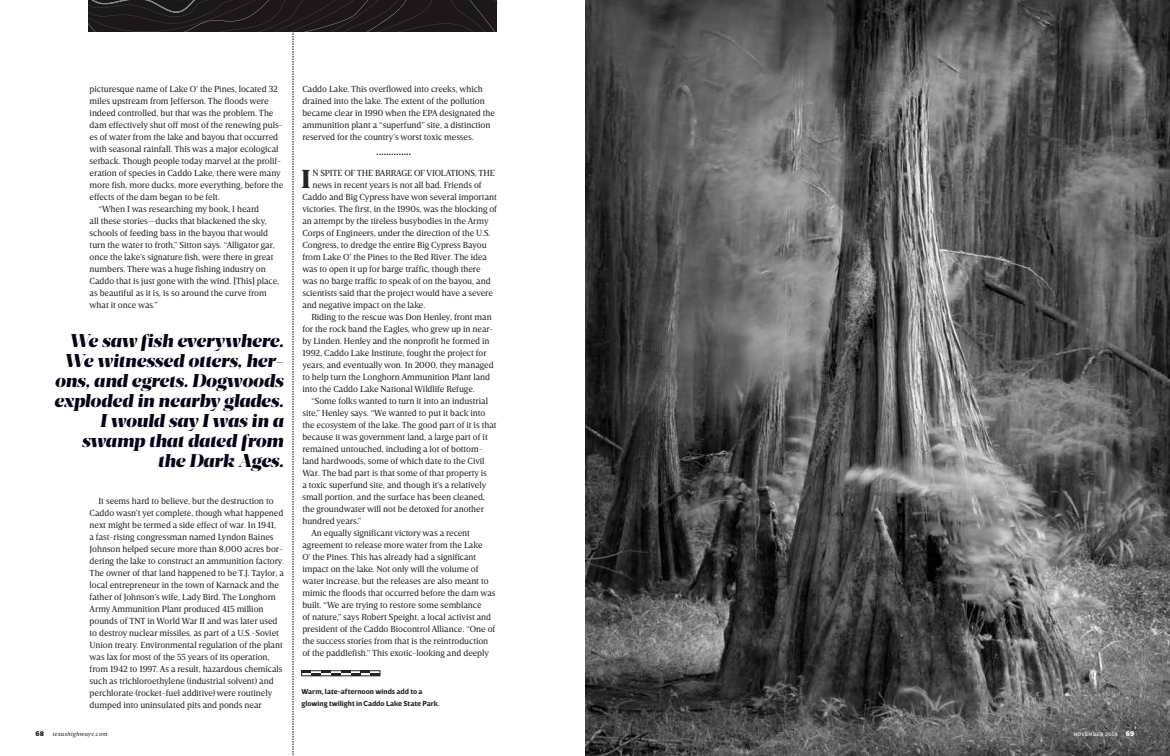
<style>
.page{position:relative;width:1170px;height:756px;background:#fff}
.page>*{position:absolute;margin:0;border:0;box-sizing:border-box;transform-origin:0 0}
.t1{font:900 26.6px "Breve Text";color:#242424}
.t2{font:italic 18px/20px "Breve Display";color:#0a0018;text-align:right}
.t3{font:9px/12px "Breve Text";letter-spacing:-.005em;color:#242424}
.t4{font:700 7.5px/12px "Breve Sans Text";color:#242424}
.t5{font:900 7px "Breve Sans Text";color:#fff}
.t6{font:italic 6px "Breve Text";letter-spacing:.045em;color:#242424}
.t7{font:5px "Breve Slab Text";letter-spacing:.095em;color:#fff}
.s1{font-family:"Breve Sans Text";font-weight:900;font-style:normal;font-size:7px}
</style>
<div class="page">
<img style="left:585px;top:0;width:585px;height:756px">
<svg style="left:88px;top:0;width:409px;height:755px"></svg>
<p class="t3" style="left:90px;top:83px;width:190px">picturesque name of Lake O’ the Pines, located 32</p>
<p class="t3" style="left:90px;top:95px;width:180px">miles upstream from Jefferson. The floods were</p>
<p class="t3" style="left:90px;top:107px;width:185px">indeed controlled, but that was the problem. The</p>
<p class="t3" style="left:90px;top:119px;width:195px">dam effectively shut off most of the renewing puls-</p>
<p class="t3" style="left:90px;top:131px;width:190px">es of water from the lake and bayou that occurred</p>
<p class="t3" style="left:90px;top:143px;width:190px">with seasonal rainfall. This was a major ecological</p>
<p class="t3" style="left:90px;top:155px;width:193px">setback. Though people today marvel at the prolif-</p>
<p class="t3" style="left:90px;top:167px;width:193px">eration of species in Caddo Lake, there were many</p>
<p class="t3" style="left:90px;top:179px;width:195px">more fish, more ducks, more everything, before the</p>
<p class="t3" style="left:90px;top:191px;width:132px">effects of the dam began to be felt.</p>
<p class="t3" style="left:99px;top:203px;width:162px">“When I was researching my book, I heard</p>
<p class="t3" style="left:90px;top:215px;width:179px">all these stories—ducks that blackened the sky,</p>
<p class="t3" style="left:90px;top:227px;width:180px">schools of feeding bass in the bayou that would</p>
<p class="t3" style="left:90px;top:239px;width:187px">turn the water to froth,” Sitton says. “Alligator gar,</p>
<p class="t3" style="left:90px;top:251px;width:185px">once the lake’s signature fish, were there in great</p>
<p class="t3" style="left:90px;top:263px;width:178px">numbers. There was a huge fishing industry on</p>
<p class="t3" style="left:90px;top:275px;width:191px">Caddo that is just gone with the wind. [This] place,</p>
<p class="t3" style="left:90px;top:287px;width:179px">as beautiful as it is, is so around the curve from</p>
<p class="t3" style="left:90px;top:299px;width:70px">what it once was.”</p>
<h2 class="t2" style="left:54px;top:331px;width:231px">We saw fish everywhere.<br>We witnessed otters, her&shy;ons, and egrets. Dogwoods exploded in nearby glades.<br>I would say I was in a swamp that dated from the Dark Ages.</h2>
<p class="t3" style="left:90px;top:495px;width:196px;text-indent:9px">It seems hard to believe, but the destruction to Caddo wasn’t yet complete, though what happened next might be termed a side effect of war. In 1941,<br>a fast-rising congressman named Lyndon Baines Johnson helped secure more than 8,000 acres bor&shy;dering the lake to construct an ammunition factory.<br>The owner of that land happened to be T.J. Taylor, a local entrepreneur in the town of Karnack and the father of Johnson’s wife, Lady Bird. The Longhorn Army Ammunition Plant produced 415 million pounds of TNT in World War II and was later used to destroy nuclear missiles, as part of a U.S.-Soviet Union treaty. Environmental regulation of the plant was lax for most of the 55 years of its operation, from 1942 to 1997. As a result, hazardous chemicals such as trichloroethylene (industrial solvent) and perchlorate (rocket-fuel additive) were routinely dumped into uninsulated pits and ponds near</p>
<p class="t6" style="left:36px;top:730px;width:73px"><span class="s1">68</span> texashighways.com</p>
<p class="t3" style="left:302px;top:83px;width:194px">Caddo Lake. This overflowed into creeks, which drained into the lake. The extent of the pollution became clear in 1990 when the EPA designated the ammunition plant a “superfund” site, a distinction reserved for the country’s worst toxic messes.</p>
<h1 class="t1" style="left:301px;top:164px;width:11px">I</h1>
<p class="t3" style="left:312px;top:167px;width:184px">N SPITE OF THE BARRAGE OF VIOLATIONS, THE</p>
<p class="t3" style="left:312px;top:179px;width:171px">news in recent years is not all bad. Friends of</p>
<p class="t3" style="left:302px;top:191px;width:196px">Caddo and Big Cypress have won several important</p>
<p class="t3" style="left:302px;top:203px;width:196px">victories. The first, in the 1990s, was the blocking of</p>
<p class="t3" style="left:302px;top:215px;width:188px">an attempt by the tireless busybodies in the Army</p>
<p class="t3" style="left:302px;top:227px;width:190px">Corps of Engineers, under the direction of the U.S.</p>
<p class="t3" style="left:302px;top:239px;width:186px">Congress, to dredge the entire Big Cypress Bayou</p>
<p class="t3" style="left:302px;top:251px;width:186px">from Lake O’ the Pines to the Red River. The idea</p>
<p class="t3" style="left:302px;top:263px;width:180px">was to open it up for barge traffic, though there</p>
<p class="t3" style="left:302px;top:275px;width:190px">was no barge traffic to speak of on the bayou, and</p>
<p class="t3" style="left:302px;top:287px;width:192px">scientists said that the project would have a severe</p>
<p class="t3" style="left:302px;top:299px;width:124px">and negative impact on the lake.</p>
<p class="t3" style="left:311px;top:311px;width:182px">Riding to the rescue was Don Henley, front man</p>
<p class="t3" style="left:302px;top:323px;width:193px">for the rock band the Eagles, who grew up in near-</p>
<p class="t3" style="left:302px;top:335px;width:189px">by Linden. Henley and the nonprofit he formed in</p>
<p class="t3" style="left:302px;top:347px;width:186px">1992, Caddo Lake Institute, fought the project for</p>
<p class="t3" style="left:302px;top:359px;width:193px">years, and eventually won. In 2000, they managed</p>
<p class="t3" style="left:302px;top:371px;width:189px">to help turn the Longhorn Ammunition Plant land</p>
<p class="t3" style="left:302px;top:383px;width:174px">into the Caddo Lake National Wildlife Refuge.</p>
<p class="t3" style="left:311px;top:395px;width:178px">“Some folks wanted to turn it into an industrial</p>
<p class="t3" style="left:302px;top:407px;width:184px">site,” Henley says. “We wanted to put it back into</p>
<p class="t3" style="left:302px;top:419px;width:196px">the ecosystem of the lake. The good part of it is that</p>
<p class="t3" style="left:302px;top:431px;width:187px">because it was government land, a large part of it</p>
<p class="t3" style="left:302px;top:443px;width:182px">remained untouched, including a lot of bottom-</p>
<p class="t3" style="left:302px;top:455px;width:184px">land hardwoods, some of which date to the Civil</p>
<p class="t3" style="left:302px;top:467px;width:186px">War. The bad part is that some of that property is</p>
<p class="t3" style="left:302px;top:479px;width:185px">a toxic superfund site, and though it's a relatively</p>
<p class="t3" style="left:302px;top:491px;width:184px">small portion, and the surface has been cleaned,</p>
<p class="t3" style="left:302px;top:503px;width:183px">the groundwater will not be detoxed for another</p>
<p class="t3" style="left:302px;top:515px;width:60px">hundred years.”</p>
<p class="t3" style="left:311px;top:527px;width:160px">An equally significant victory was a recent</p>
<p class="t3" style="left:302px;top:539px;width:182px">agreement to release more water from the Lake</p>
<p class="t3" style="left:302px;top:551px;width:175px">O’ the Pines. This has already had a significant</p>
<p class="t3" style="left:302px;top:563px;width:178px">impact on the lake. Not only will the volume of</p>
<p class="t3" style="left:302px;top:575px;width:188px">water increase, but the releases are also meant to</p>
<p class="t3" style="left:302px;top:587px;width:195px">mimic the floods that occurred before the dam was</p>
<p class="t3" style="left:302px;top:599px;width:181px">built. “We are trying to restore some semblance</p>
<p class="t3" style="left:302px;top:611px;width:190px">of nature,” says Robert Speight, a local activist and</p>
<p class="t3" style="left:302px;top:623px;width:195px">president of the Caddo Biocontrol Alliance. “One of</p>
<p class="t3" style="left:302px;top:635px;width:187px">the success stories from that is the reintroduction</p>
<p class="t3" style="left:302px;top:647px;width:188px">of the paddlefish.” This exotic-looking and deeply</p>
<p class="t4" style="left:302px;top:686px;width:140px">Warm, late-afternoon winds add to a glowing twilight in Caddo Lake State Park.</p>
<p class="t7" style="left:1074px;top:731px;width:45px">NOVEMBER 2019</p>
<p class="t5" style="left:1126px;top:729px;width:10px">69</p>
</div>
